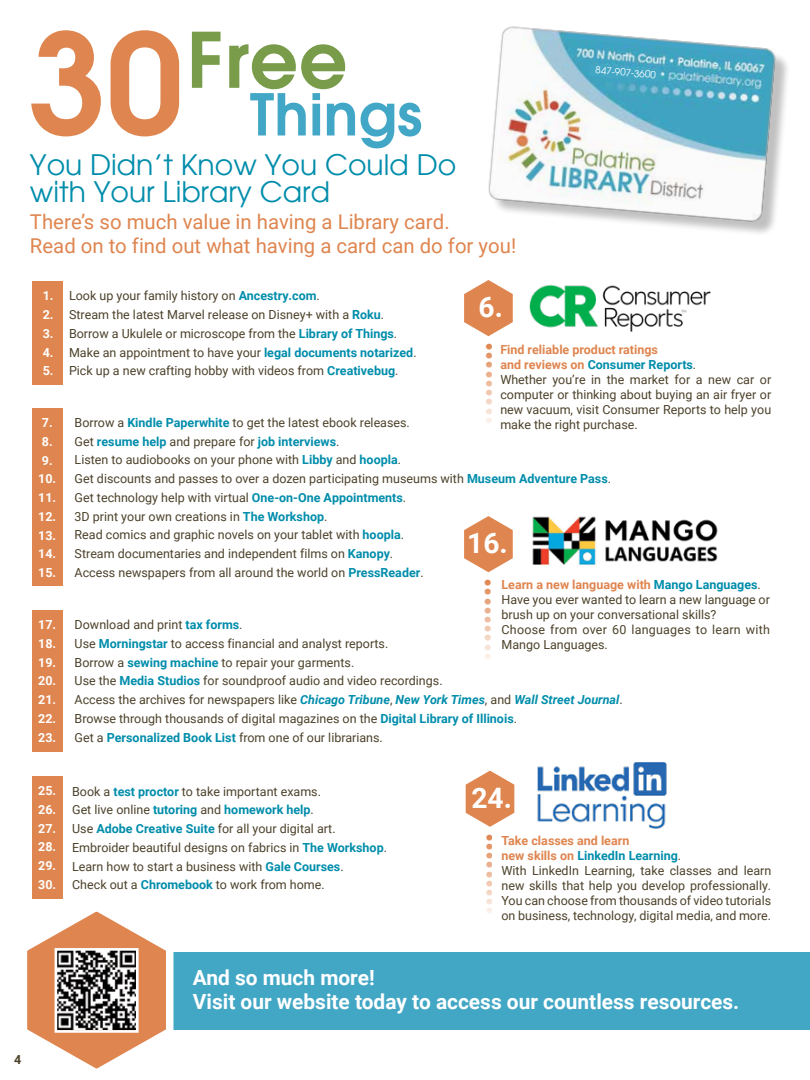
<style>
.page{position:relative;width:810px;height:1080px;background:#fff}
.page>*{position:absolute;margin:0;border:0;box-sizing:border-box;transform-origin:0 0}
.t1{font:600 138px "Avant Garde";color:#df854f}
.t2{font:600 75.88px "Avant Garde";color:#789c4a}
.t3{font:600 57.25px "Avant Garde";letter-spacing:.01em;color:#42a7c6}
.t4{font:700 29.62px "Futura BT";color:#df854f}
.t5{font:28.25px/27.5px "Avant Garde";color:#008dab}
.t6{font:700 28.12px "Roboto";color:#fff}
.t7{font:700 20.88px/24.1px "Roboto";color:#fff}
.t8{font:20.38px/24.5px "Roboto";color:#df854f}
.t9{font:12.5px/18.8px "Roboto";color:#4c412a}
.t10{font:700 12.5px/18.8px "Roboto";color:#fff;text-align:justify}
.t11{font:700 12.5px "Roboto";color:#4c412a}
.t12{font:9.75px "Avant Garde";color:#fff}
.s1{font-weight:700;color:#fff}
.s2{font-weight:700;color:#008dab}
.s3{font-weight:700;color:#df854f}
.s4{font-weight:700;font-style:italic;color:#008dab}
</style>
<div class="page">
<div style="left:166px;top:953px;width:644px;height:77px;background:#42a7c5"></div>
<img style="left:488px;top:26px;width:298px;height:206px">
<svg style="left:588px;top:63px;width:72px;height:18px"></svg>
<svg style="left:27px;top:897px;width:153px;height:172px"></svg>
<svg style="left:464px;top:280px;width:49px;height:56px"></svg>
<div style="left:32px;top:282px;width:30px;height:103px;background:#df854f"></div>
<div style="left:32px;top:409px;width:30px;height:177px;background:#df854f"></div>
<img style="left:529px;top:284px;width:181px;height:48px">
<svg style="left:464px;top:516px;width:49px;height:56px"></svg>
<img style="left:532px;top:516px;width:186px;height:49px">
<svg style="left:466px;top:771px;width:48px;height:56px"></svg>
<img style="left:537px;top:762px;width:130px;height:16px">
<img style="left:537px;top:778px;width:130px;height:51px">
<div style="left:32px;top:610px;width:30px;height:142px;background:#df854f"></div>
<div style="left:32px;top:776px;width:30px;height:123px;background:#df854f"></div>
<h1 class="t1" style="left:27px;top:-8px;width:157px">30</h1>
<h2 class="t2" style="left:187px;top:10px;width:162px">Free</h2>
<h3 class="t3" style="left:250px;top:76px;width:174px">Things</h3>
<h3 class="t5" style="left:30px;top:151px;width:428px">You Didn’t Know You Could Do with Your Library Card</h3>
<h3 class="t8" style="left:30px;top:208px;width:488px">There’s so much value in having a Library card.<br>Read on to find out what having a card can do for you!</h3>
<p class="t12" style="left:596px;top:64px;width:62px;rotate:5deg">847-907-3600</p>
<p class="t9" style="left:43px;top:286px;width:279px"><span class="s1">1.</span> Look up your family history on <span class="s2">Ancestry.com</span>.</p>
<p class="t9" style="left:43px;top:305px;width:343px"><span class="s1">2.</span> Stream the latest Marvel release on Disney+ with a <span class="s2">Roku</span>.</p>
<p class="t9" style="left:43px;top:324px;width:356px"><span class="s1">3.</span> Borrow a Ukulele or microscope from the <span class="s2">Library of Things</span>.</p>
<p class="t9" style="left:43px;top:342px;width:375px"><span class="s1">4.</span> Make an appointment to have your <span class="s2">legal documents notarized</span>.</p>
<p class="t9" style="left:43px;top:361px;width:357px"><span class="s1">5.</span> Pick up a new crafting hobby with videos from <span class="s2">Creativebug</span>.</p>
<h3 class="t6" style="left:479px;top:287px;width:26px">6.</h3>
<p class="t9" style="left:500px;top:341px;width:272px;line-height:15px"><span class="s3">Find reliable product ratings<br>and reviews on</span> <span class="s2">Consumer Reports</span>.<br>Whether you’re in the market for a new car or computer or thinking about buying an air fryer or new vacuum, visit Consumer Reports to help you</p>
<h3 class="t4" style="left:515px;top:342px;width:85px;rotate:90deg">.........</h3>
<p class="t9" style="left:75px;top:413px;width:337px">Borrow a <span class="s2">Kindle Paperwhite</span> to get the latest ebook releases.</p>
<p class="t9" style="left:500px;top:415px;width:139px">make the right purchase.</p>
<p class="t9" style="left:75px;top:431px;width:538px">Get <span class="s2">resume help</span> and prepare for <span class="s2">job interviews</span>.<br>Listen to audiobooks on your phone with <span class="s2">Libby</span> and <span class="s2">hoopla</span>.<br>Get discounts and passes to over a dozen participating museums with <span class="s2">Museum Adventure Pass</span>.<br>Get technology help with virtual <span class="s2">One-on-One Appointments</span>.<br>3D print your own creations in <span class="s2">The Workshop</span>.<br>Read comics and graphic novels on your tablet with <span class="s2">hoopla</span>.<br>Stream documentaries and independent films on <span class="s2">Kanopy</span>.<br>Access newspapers from all around the world on <span class="s2">PressReader</span>.</p>
<p class="t10" style="left:38px;top:413px;width:19px;text-align:left">7.<br>8.<br>9.<br>10.<br>11.<br>12.<br>13.<br>14.<br>15.</p>
<h3 class="t6" style="left:467px;top:523px;width:42px">16.</h3>
<h3 class="t4" style="left:513px;top:578px;width:85px;rotate:90deg">.........</h3>
<p class="t9" style="left:502px;top:576px;width:270px;line-height:15px"><span class="s3">Learn a new language with</span> <span class="s2">Mango Languages</span>.<br>Have you ever wanted to learn a new language or brush up on your conversational skills?<br>Choose from over 60 languages to learn with Mango Languages.</p>
<p class="t9" style="left:75px;top:615px;width:550px">Download and print <span class="s2">tax forms</span>.<br>Use <span class="s2">Morningstar</span> to access financial and analyst reports.<br>Borrow a <span class="s2">sewing machine</span> to repair your garments.<br>Use the <span class="s2">Media Studios</span> for soundproof audio and video recordings.<br>Access the archives for newspapers like <span class="s4">Chicago Tribune</span>, <span class="s4">New York Times</span>, and <span class="s4">Wall Street Journal</span>.<br>Browse through thousands of digital magazines on the <span class="s2">Digital Library of Illinois</span>.<br>Get a <span class="s2">Personalized Book List</span> from one of our librarians.</p>
<p class="t10" style="left:38px;top:615px;width:19px">17.<br>18.<br>19.<br>20.<br>21.<br>22.<br>23.</p>
<p class="t10" style="left:38px;top:781px;width:19px">25.<br>26.<br>27.<br>28.<br>29.<br>30.</p>
<p class="t9" style="left:72px;top:781px;width:316px">Book a <span class="s2">test proctor</span> to take important exams.<br>Get live online <span class="s2">tutoring</span> and <span class="s2">homework help</span>.<br>Use <span class="s2">Adobe Creative Suite</span> for all your digital art.<br>Embroider beautiful designs on fabrics in <span class="s2">The Workshop</span>.<br>Learn how to start a business with <span class="s2">Gale Courses</span>.<br>Check out a <span class="s2">Chromebook</span> to work from home.</p>
<h3 class="t6" style="left:471px;top:778px;width:42px">24.</h3>
<h3 class="t4" style="left:515px;top:833px;width:85px;rotate:90deg">.........</h3>
<p class="t9" style="left:502px;top:832px;width:271px;line-height:15px"><span class="s3">Take classes and learn<br>new skills on</span> <span class="s2">LinkedIn Learning</span>.<br>With LinkedIn Learning, take classes and learn new skills that help you develop professionally.<br>You can choose from thousands of video tutorials on business, technology, digital media, and more.</p>
<p class="t11" style="left:14px;top:1051px;width:9px">4</p>
<h3 class="t7" style="left:193px;top:965px;width:548px">And so much more!<br>Visit our website today to access our countless resources.</h3>
</div>
